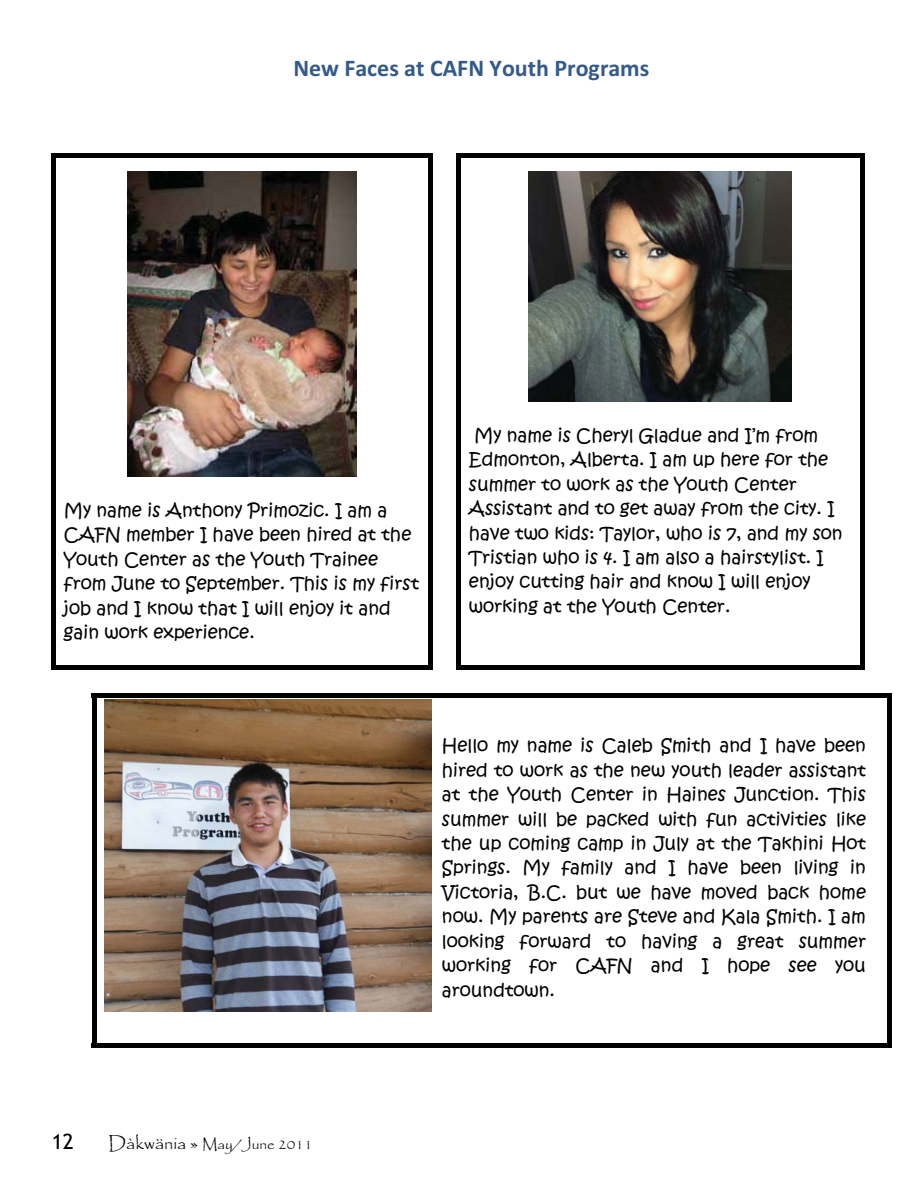
<style>
.page{position:relative;width:918px;height:1188px;background:#fff}
.page>*{position:absolute;margin:0;border:0;box-sizing:border-box;transform-origin:0 0}
.t1{font:700 24px "Calibri";color:#345a8a}
.t2{font:21px "Trebuchet MS";color:#000}
.t3{font:18px/24.5px "Kristen ITC";color:#010202}
.t4{font:15px "Papyrus";color:#000}
.s1{font-size:18px}
</style>
<div class="page">
<hr style="left:51px;top:154px;width:382px;height:4px;background:#010202">
<div style="left:51px;top:158px;width:5px;height:320px;background:#010202"></div>
<div style="left:428px;top:158px;width:5px;height:320px;background:#010202"></div>
<div style="left:51px;top:478px;width:5px;height:21px;background:#010202"></div>
<div style="left:428px;top:478px;width:5px;height:21px;background:#010202"></div>
<div style="left:51px;top:499px;width:5px;height:24px;background:#010202"></div>
<div style="left:428px;top:499px;width:5px;height:24px;background:#010202"></div>
<div style="left:51px;top:523px;width:5px;height:25px;background:#010202"></div>
<div style="left:428px;top:523px;width:5px;height:25px;background:#010202"></div>
<div style="left:51px;top:548px;width:5px;height:24px;background:#010202"></div>
<div style="left:428px;top:548px;width:5px;height:24px;background:#010202"></div>
<div style="left:51px;top:572px;width:5px;height:25px;background:#010202"></div>
<div style="left:428px;top:572px;width:5px;height:25px;background:#010202"></div>
<div style="left:51px;top:597px;width:5px;height:24px;background:#010202"></div>
<div style="left:428px;top:597px;width:5px;height:24px;background:#010202"></div>
<hr style="left:51px;top:665px;width:382px;height:4px;background:#010202">
<div style="left:51px;top:621px;width:5px;height:44px;background:#010202"></div>
<div style="left:428px;top:621px;width:5px;height:44px;background:#010202"></div>
<img style="left:128px;top:172px;width:228px;height:304px">
<hr style="left:456px;top:154px;width:409px;height:4px;background:#010202">
<div style="left:456px;top:158px;width:5px;height:245px;background:#010202"></div>
<div style="left:860px;top:158px;width:5px;height:245px;background:#010202"></div>
<div style="left:456px;top:403px;width:5px;height:21px;background:#010202"></div>
<div style="left:860px;top:403px;width:5px;height:21px;background:#010202"></div>
<div style="left:456px;top:424px;width:5px;height:24px;background:#010202"></div>
<div style="left:860px;top:424px;width:5px;height:24px;background:#010202"></div>
<div style="left:456px;top:448px;width:5px;height:25px;background:#010202"></div>
<div style="left:860px;top:448px;width:5px;height:25px;background:#010202"></div>
<div style="left:456px;top:473px;width:5px;height:24px;background:#010202"></div>
<div style="left:860px;top:473px;width:5px;height:24px;background:#010202"></div>
<div style="left:456px;top:497px;width:5px;height:25px;background:#010202"></div>
<div style="left:860px;top:497px;width:5px;height:25px;background:#010202"></div>
<div style="left:456px;top:522px;width:5px;height:24px;background:#010202"></div>
<div style="left:860px;top:522px;width:5px;height:24px;background:#010202"></div>
<div style="left:456px;top:546px;width:5px;height:24px;background:#010202"></div>
<div style="left:860px;top:546px;width:5px;height:24px;background:#010202"></div>
<div style="left:456px;top:570px;width:5px;height:25px;background:#010202"></div>
<div style="left:860px;top:570px;width:5px;height:25px;background:#010202"></div>
<hr style="left:456px;top:665px;width:409px;height:4px;background:#010202">
<div style="left:456px;top:595px;width:5px;height:70px;background:#010202"></div>
<div style="left:860px;top:595px;width:5px;height:70px;background:#010202"></div>
<img style="left:529px;top:171px;width:262px;height:230px">
<hr style="left:92px;top:694px;width:800px;height:4px;background:#010202">
<hr style="left:92px;top:1043px;width:800px;height:4px;background:#010202">
<hr style="left:92px;top:698px;width:4px;height:345px;background:#010202">
<div style="left:887px;top:698px;width:5px;height:345px;background:#010202"></div>
<img style="left:104px;top:700px;width:328px;height:312px">
<h1 class="t1" style="left:293px;top:53px;width:358px">New Faces at CAFN Youth Programs</h1>
<p class="t3" style="left:64px;top:498px;width:357px">My name is Anthony Primozic. I am a<br>CAFN member I have been hired at the<br>Youth Center as the Youth Trainee from June to September. This is my first job and I know that I will enjoy it and gain work experience.</p>
<p class="t3" style="left:469px;top:423px;width:375px;text-indent:5px">My name is Cheryl Gladue and I’m from Edmonton, Alberta. I am up here for the summer to work as the Youth Center Assistant and to get away from the city. I have two kids: Taylor, who is 7, and my son Tristian who is 4. I am also a hairstylist. I enjoy cutting hair and know I will enjoy working at the Youth Center.</p>
<p class="t3" style="left:442px;top:734px;width:426px;text-align:justify">Hello my name is Caleb Smith and I have been hired to work as the new youth leader assistant at the Youth Center in Haines Junction. This summer will be packed with fun activities like the up coming camp in July at the Takhini Hot Springs. My family and I have been living in Victoria, B.C. but we have moved back home now. My parents are Steve and Kala Smith. I am looking forward to having a great summer working for CAFN and I hope see you aroundtown.</p>
<p class="t2" style="left:52px;top:1130px;width:24px">12</p>
<p class="t4" style="left:108px;top:1135px;width:206px"><span class="s1">Dàkwänia »</span> May/June 2011</p>
</div>
